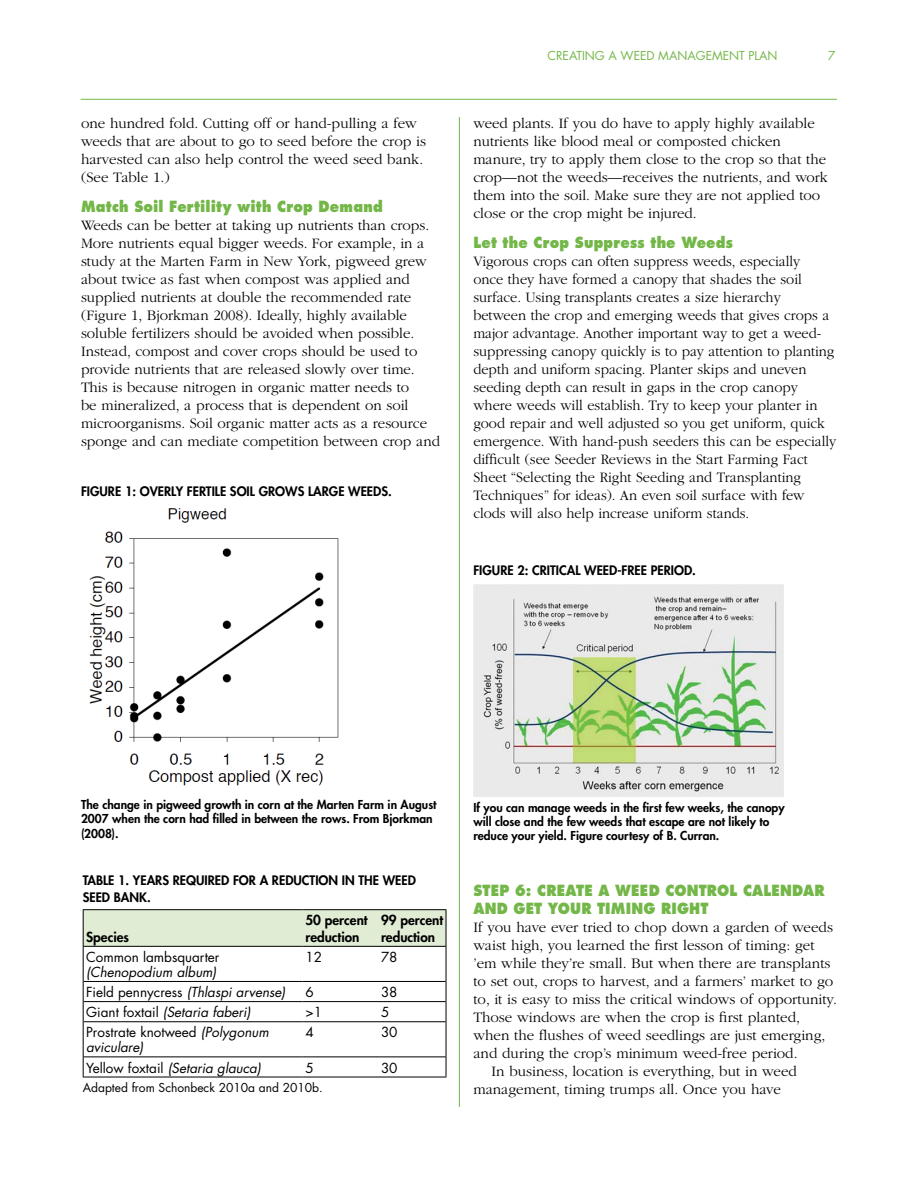
<style>
.page{position:relative;width:918px;height:1188px;background:#fff}
.page>*{position:absolute;margin:0;border:0;box-sizing:border-box;transform-origin:0 0}
.t1{font:300 15px/18px "ITC Garamond Std";color:#000}
.t2{font:300 15px/18px "ITC Garamond Std";color:#000;scale:.96 1}
.t3{font:800 15px/18px "Futura Std";letter-spacing:.015em;color:#74b749;scale:.9 1}
.t4{font:italic 13.5px/15px "Futura Std";color:#000}
.t5{font:800 13.5px/16.5px "Futura Std";color:#000}
.t6{font:13.5px "Futura Std";color:#000}
.t7{font:800 12.75px/16.5px "Futura Std";color:#000}
.t8{font:800 12px/14.2px "Futura Std";color:#000}
.t9{font:12px "Futura Std";color:#000}
.t10{font:12px "Futura Std";color:#74b749}
.s1{font-style:normal}
</style>
<div class="page">
<hr style="left:81px;top:99px;width:756px;height:1px;background:#74b749">
<hr style="left:459px;top:117px;width:1px;height:990px;background:#74b749">
<div style="left:84px;top:910px;width:362px;height:36px;background:#e0ecd4"></div>
<hr style="left:83px;top:909px;width:219px;height:1px;background:#000">
<hr style="left:83px;top:910px;width:1px;height:36px;background:#000">
<hr style="left:302px;top:909px;width:76px;height:1px;background:#000">
<hr style="left:378px;top:909px;width:68px;height:1px;background:#000">
<hr style="left:446px;top:910px;width:1px;height:36px;background:#000">
<svg style="left:83px;top:1057px;width:1px;height:20px"></svg>
<svg style="left:446px;top:1057px;width:1px;height:20px"></svg>
<hr style="left:83px;top:1077px;width:219px;height:1px;background:#000">
<hr style="left:302px;top:1077px;width:76px;height:1px;background:#000">
<hr style="left:378px;top:1077px;width:68px;height:1px;background:#000">
<hr style="left:83px;top:946px;width:219px;height:1px;background:#000">
<hr style="left:83px;top:947px;width:1px;height:34px;background:#000">
<hr style="left:302px;top:946px;width:76px;height:1px;background:#000">
<hr style="left:378px;top:946px;width:68px;height:1px;background:#000">
<hr style="left:446px;top:947px;width:1px;height:34px;background:#000">
<svg style="left:83px;top:981px;width:1px;height:41px"></svg>
<svg style="left:446px;top:981px;width:1px;height:41px"></svg>
<hr style="left:83px;top:1022px;width:1px;height:35px;background:#000">
<hr style="left:446px;top:1022px;width:1px;height:35px;background:#000">
<hr style="left:84px;top:981px;width:218px;height:1px;background:#000">
<hr style="left:302px;top:981px;width:76px;height:1px;background:#000">
<hr style="left:378px;top:981px;width:68px;height:1px;background:#000">
<hr style="left:84px;top:1001px;width:218px;height:1px;background:#000">
<hr style="left:302px;top:1001px;width:76px;height:1px;background:#000">
<hr style="left:378px;top:1001px;width:68px;height:1px;background:#000">
<hr style="left:84px;top:1021px;width:218px;height:1px;background:#000">
<hr style="left:302px;top:1021px;width:76px;height:1px;background:#000">
<hr style="left:378px;top:1021px;width:68px;height:1px;background:#000">
<hr style="left:84px;top:1057px;width:218px;height:1px;background:#000">
<hr style="left:302px;top:1057px;width:76px;height:1px;background:#000">
<hr style="left:378px;top:1057px;width:68px;height:1px;background:#000">
<img style="left:89px;top:508px;width:250px;height:278px">
<img style="left:474px;top:584px;width:309px;height:213px">
<p class="t1" style="left:81px;top:114px;width:347px">one hundred fold. Cutting off or hand-pulling a few weeds that are about to go to seed before the crop is harvested can also help control the weed seed bank. (See Table 1.)</p>
<p class="t3" style="left:81px;top:197px;width:337px">Match Soil Fertility with Crop Demand</p>
<p class="t1" style="left:81px;top:216px;width:361px">Weeds can be better at taking up nutrients than crops.<br>More nutrients equal bigger weeds. For example, in a study at the Marten Farm in New York, pigweed grew about twice as fast when compost was applied and supplied nutrients at double the recommended rate (Figure 1, Bjorkman 2008). Ideally, highly available soluble fertilizers should be avoided when possible.<br>Instead, compost and cover crops should be used to provide nutrients that are released slowly over time.<br>This is because nitrogen in organic matter needs to<br>be mineralized, a process that is dependent on soil microorganisms. Soil organic matter acts as a resource sponge and can mediate competition between crop and</p>
<p class="t7" style="left:81px;top:483px;width:312px">FIGURE 1: OVERLY FERTILE SOIL GROWS LARGE WEEDS.</p>
<p class="t10" style="left:548px;top:48px;width:232px">CREATING A WEED MANAGEMENT PLAN</p>
<p class="t10" style="left:828px;top:48px;width:9px">7</p>
<p class="t1" style="left:473px;top:114px;width:356px">weed plants. If you do have to apply highly available nutrients like blood meal or composted chicken manure, try to apply them close to the crop so that the crop—not the weeds—receives the nutrients, and work them into the soil. Make sure they are not applied too close or the crop might be injured.</p>
<p class="t3" style="left:473px;top:233px;width:290px">Let the Crop Suppress the Weeds</p>
<p class="t2" style="left:473px;top:252px;width:380px">Vigorous crops can often suppress weeds, especially<br>once they have formed a canopy that shades the soil surface. Using transplants creates a size hierarchy between the crop and emerging weeds that gives crops a major advantage. Another important way to get a weed&shy;suppressing canopy quickly is to pay attention to planting depth and uniform spacing. Planter skips and uneven seeding depth can result in gaps in the crop canopy where weeds will establish. Try to keep your planter in good repair and well adjusted so you get uniform, quick emergence. With hand-push seeders this can be especially difficult (see Seeder Reviews in the Start Farming Fact Sheet “Selecting the Right Seeding and Transplanting Techniques” for ideas). An even soil surface with few clods will also help increase uniform stands.</p>
<p class="t7" style="left:473px;top:562px;width:224px">FIGURE 2: CRITICAL WEED-FREE PERIOD.</p>
<p class="t8" style="left:81px;top:797px;width:357px">The change in pigweed growth in corn at the Marten Farm in August<br>2007 when the corn had filled in between the rows. From Bjorkman (2008).</p>
<p class="t7" style="left:83px;top:872px;width:335px">TABLE 1. YEARS REQUIRED FOR A REDUCTION IN THE WEED<br>SEED BANK.</p>
<p class="t5" style="left:86px;top:929px;width:44px">Species</p>
<p class="t5" style="left:305px;top:912px;width:64px">50 percent reduction</p>
<p class="t5" style="left:381px;top:912px;width:64px">99 percent reduction</p>
<p class="t6" style="left:86px;top:948px;width:135px">Common lambsquarter</p>
<p class="t4" style="left:86px;top:965px;width:132px">(Chenopodium album)</p>
<p class="t6" style="left:305px;top:948px;width:18px">12</p>
<p class="t6" style="left:381px;top:948px;width:18px">78</p>
<p class="t4" style="left:86px;top:985px;width:201px"><span class="s1">Field pennycress</span> (Thlaspi arvense)</p>
<p class="t6" style="left:305px;top:984px;width:10px">6</p>
<p class="t6" style="left:381px;top:984px;width:18px">38</p>
<p class="t4" style="left:86px;top:1005px;width:166px"><span class="s1">Giant foxtail</span> (Setaria faberi)</p>
<p class="t6" style="left:305px;top:1004px;width:18px">&gt;1</p>
<p class="t6" style="left:381px;top:1004px;width:10px">5</p>
<p class="t4" style="left:86px;top:1025px;width:184px"><span class="s1">Prostrate knotweed</span> (Polygonum aviculare)</p>
<p class="t6" style="left:305px;top:1024px;width:10px">4</p>
<p class="t6" style="left:381px;top:1024px;width:18px">30</p>
<p class="t4" style="left:86px;top:1060px;width:176px"><span class="s1">Yellow foxtail</span> (Setaria glauca)</p>
<p class="t6" style="left:305px;top:1059px;width:10px">5</p>
<p class="t6" style="left:381px;top:1059px;width:18px">30</p>
<p class="t9" style="left:83px;top:1080px;width:242px">Adapted from Schonbeck 2010a and 2010b.</p>
<p class="t8" style="left:473px;top:800px;width:313px">If you can manage weeds in the first few weeks, the canopy will close and the few weeds that escape are not likely to reduce your yield. Figure courtesy of B. Curran.</p>
<p class="t3" style="left:473px;top:881px;width:392px">STEP 6: CREATE A WEED CONTROL CALENDAR<br>AND GET YOUR TIMING RIGHT</p>
<p class="t1" style="left:473px;top:918px;width:361px">If you have ever tried to chop down a garden of weeds</p>
<p class="t1" style="left:473px;top:936px;width:343px">waist high, you learned the first lesson of timing: get</p>
<p class="t1" style="left:473px;top:954px;width:359px">’em while they’re small. But when there are transplants</p>
<p class="t1" style="left:473px;top:972px;width:361px">to set out, crops to harvest, and a farmers’ market to go</p>
<p class="t1" style="left:473px;top:990px;width:365px">to, it is easy to miss the critical windows of opportunity.</p>
<p class="t1" style="left:473px;top:1008px;width:328px">Those windows are when the crop is first planted,</p>
<p class="t1" style="left:473px;top:1026px;width:354px">when the flushes of weed seedlings are just emerging,</p>
<p class="t1" style="left:473px;top:1044px;width:326px">and during the crop’s minimum weed-free period.</p>
<p class="t1" style="left:491px;top:1062px;width:307px">In business, location is everything, but in weed</p>
<p class="t1" style="left:473px;top:1080px;width:309px">management, timing trumps all. Once you have</p>
</div>
